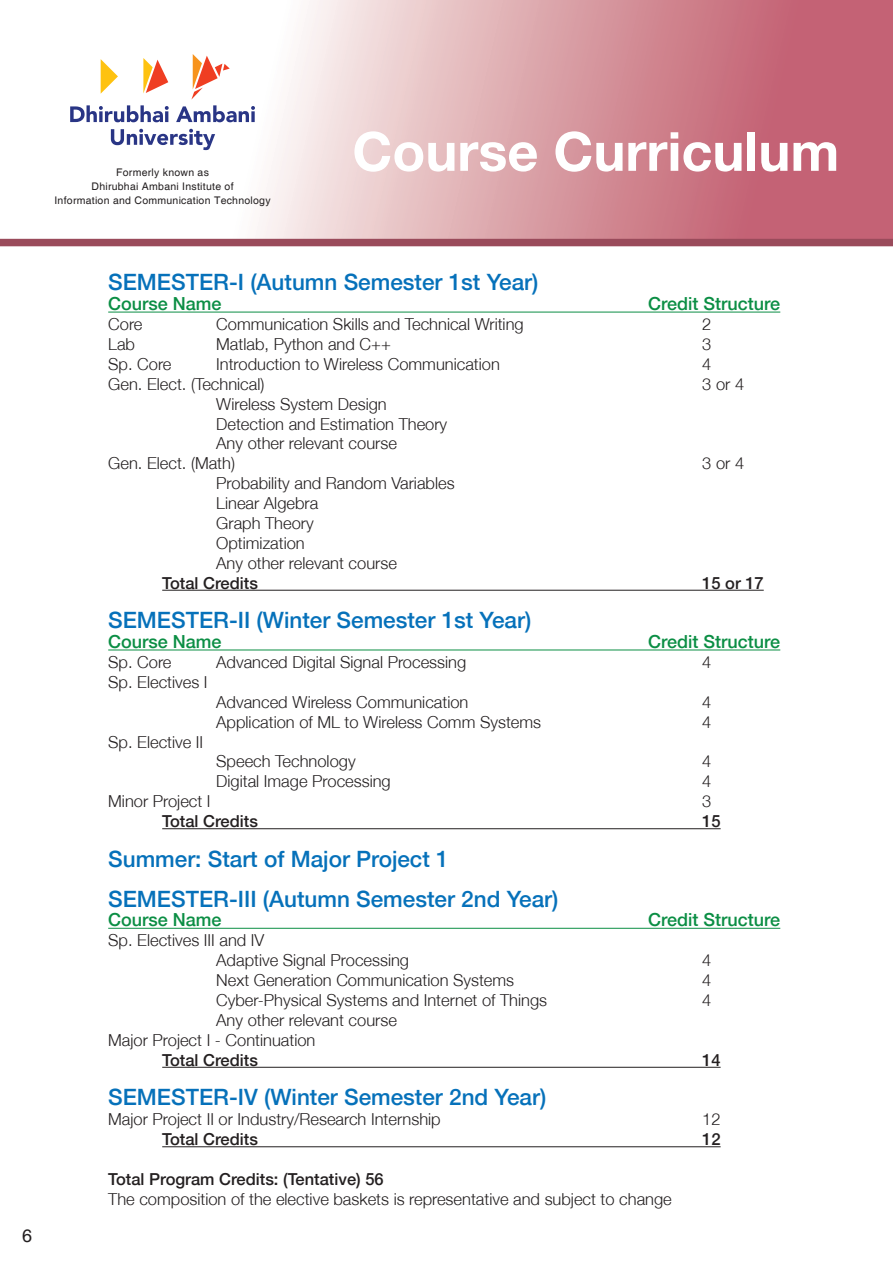
<style>
.page{position:relative;width:893px;height:1263px;background:#fff}
.page>*{position:absolute;margin:0;border:0;box-sizing:border-box;transform-origin:0 0}
.t1{font:700 54px "Helvetica Neue";color:#fff}
.t2{font:500 22.5px "Helvetica Neue";color:#0671ba}
.t3{font:500 18px "Helvetica Neue";color:#0b8e44}
.t4{font:18px "Helvetica";color:#231f20}
.t5{font:300 16.5px "Helvetica Neue";color:#231f20}
.t6{font:500 16.5px "Helvetica Neue";color:#231f20}
.t7{font:10.5px/14px "Helvetica";letter-spacing:.025em;color:#231f20;text-align:center}
</style>
<div class="page">
<svg style="left:0;top:0;width:893px;height:239px"></svg>
<div style="left:0;top:239px;width:893px;height:7px;background:#9a4b5b"></div>
<svg style="left:143px;top:58px;width:25px;height:35px"></svg>
<svg style="left:101px;top:59px;width:17px;height:35px"></svg>
<svg style="left:70px;top:105px;width:99px;height:17px"></svg>
<svg style="left:111px;top:129px;width:104px;height:21px"></svg>
<svg style="left:176px;top:54px;width:79px;height:68px"></svg>
<hr style="left:108px;top:312px;width:672px;height:1px;background:#0b8e44">
<hr style="left:162px;top:590px;width:602px;height:1px;background:#231f20">
<hr style="left:108px;top:649px;width:672px;height:1px;background:#0b8e44">
<hr style="left:162px;top:828px;width:559px;height:1px;background:#231f20">
<hr style="left:108px;top:928px;width:672px;height:1px;background:#0b8e44">
<hr style="left:162px;top:1067px;width:559px;height:1px;background:#231f20">
<hr style="left:162px;top:1146px;width:559px;height:1px;background:#231f20">
<p class="t7" style="left:54px;top:166px;width:218px">Formerly known as<br>Dhirubhai Ambani Institute of<br>Information and Communication Technology</p>
<p class="t1" style="left:352px;top:118px;width:488px">Course Curriculum</p>
<p class="t4" style="left:22px;top:1225px;width:12px">6</p>
<p class="t2" style="left:108px;top:269px;width:432px">SEMESTER-I (Autumn Semester 1st Year)</p>
<p class="t3" style="left:108px;top:293px;width:115px">Course Name</p>
<p class="t3" style="left:648px;top:293px;width:134px">Credit Structure</p>
<p class="t5" style="left:108px;top:314px;width:36px">Core</p>
<p class="t5" style="left:216px;top:314px;width:309px">Communication Skills and Technical Writing</p>
<p class="t5" style="left:702px;top:314px;width:11px">2</p>
<p class="t5" style="left:108px;top:334px;width:28px">Lab</p>
<p class="t5" style="left:216px;top:334px;width:176px">Matlab, Python and C++</p>
<p class="t5" style="left:702px;top:334px;width:11px">3</p>
<p class="t5" style="left:108px;top:354px;width:65px">Sp. Core</p>
<p class="t5" style="left:216px;top:354px;width:285px">Introduction to Wireless Communication</p>
<p class="t5" style="left:702px;top:354px;width:11px">4</p>
<p class="t5" style="left:108px;top:374px;width:158px">Gen. Elect. (Technical)</p>
<p class="t5" style="left:702px;top:374px;width:43px">3 or 4</p>
<p class="t5" style="left:216px;top:394px;width:172px">Wireless System Design</p>
<p class="t5" style="left:216px;top:414px;width:233px">Detection and Estimation Theory</p>
<p class="t5" style="left:216px;top:433px;width:182px">Any other relevant course</p>
<p class="t5" style="left:108px;top:453px;width:128px">Gen. Elect. (Math)</p>
<p class="t5" style="left:702px;top:453px;width:43px">3 or 4</p>
<p class="t5" style="left:216px;top:473px;width:240px">Probability and Random Variables</p>
<p class="t5" style="left:216px;top:493px;width:104px">Linear Algebra</p>
<p class="t5" style="left:216px;top:513px;width:99px">Graph Theory</p>
<p class="t5" style="left:216px;top:533px;width:90px">Optimization</p>
<p class="t5" style="left:216px;top:553px;width:182px">Any other relevant course</p>
<p class="t6" style="left:162px;top:573px;width:97px">Total Credits</p>
<p class="t6" style="left:702px;top:573px;width:63px">15 or 17</p>
<p class="t2" style="left:108px;top:607px;width:425px">SEMESTER-II (Winter Semester 1st Year)</p>
<p class="t3" style="left:108px;top:631px;width:115px">Course Name</p>
<p class="t3" style="left:648px;top:631px;width:134px">Credit Structure</p>
<p class="t5" style="left:108px;top:652px;width:65px">Sp. Core</p>
<p class="t5" style="left:216px;top:652px;width:252px">Advanced Digital Signal Processing</p>
<p class="t5" style="left:702px;top:652px;width:11px">4</p>
<p class="t5" style="left:108px;top:672px;width:101px">Sp. Electives I</p>
<p class="t5" style="left:216px;top:692px;width:254px">Advanced Wireless Communication</p>
<p class="t5" style="left:702px;top:692px;width:11px">4</p>
<p class="t5" style="left:216px;top:712px;width:326px">Application of ML to Wireless Comm Systems</p>
<p class="t5" style="left:702px;top:712px;width:11px">4</p>
<p class="t5" style="left:108px;top:732px;width:97px">Sp. Elective II</p>
<p class="t5" style="left:216px;top:751px;width:141px">Speech Technology</p>
<p class="t5" style="left:702px;top:751px;width:11px">4</p>
<p class="t5" style="left:216px;top:771px;width:176px">Digital Image Processing</p>
<p class="t5" style="left:702px;top:771px;width:11px">4</p>
<p class="t5" style="left:108px;top:791px;width:104px">Minor Project I</p>
<p class="t5" style="left:702px;top:791px;width:11px">3</p>
<p class="t6" style="left:162px;top:811px;width:97px">Total Credits</p>
<p class="t6" style="left:702px;top:811px;width:20px">15</p>
<p class="t2" style="left:108px;top:845px;width:342px">Summer: Start of Major Project 1</p>
<p class="t2" style="left:108px;top:885px;width:452px">SEMESTER-III (Autumn Semester 2nd Year)</p>
<p class="t3" style="left:108px;top:909px;width:115px">Course Name</p>
<p class="t3" style="left:648px;top:909px;width:134px">Credit Structure</p>
<p class="t5" style="left:108px;top:930px;width:158px">Sp. Electives III and IV</p>
<p class="t5" style="left:216px;top:950px;width:194px">Adaptive Signal Processing</p>
<p class="t5" style="left:702px;top:950px;width:11px">4</p>
<p class="t5" style="left:216px;top:970px;width:299px">Next Generation Communication Systems</p>
<p class="t5" style="left:702px;top:970px;width:11px">4</p>
<p class="t5" style="left:216px;top:990px;width:332px">Cyber-Physical Systems and Internet of Things</p>
<p class="t5" style="left:702px;top:990px;width:11px">4</p>
<p class="t5" style="left:216px;top:1010px;width:182px">Any other relevant course</p>
<p class="t5" style="left:108px;top:1030px;width:209px">Major Project I - Continuation</p>
<p class="t6" style="left:162px;top:1050px;width:97px">Total Credits</p>
<p class="t6" style="left:702px;top:1050px;width:20px">14</p>
<p class="t2" style="left:108px;top:1084px;width:440px">SEMESTER-IV (Winter Semester 2nd Year)</p>
<p class="t5" style="left:108px;top:1109px;width:334px">Major Project II or Industry/Research Internship</p>
<p class="t5" style="left:702px;top:1109px;width:20px">12</p>
<p class="t6" style="left:162px;top:1129px;width:97px">Total Credits</p>
<p class="t6" style="left:702px;top:1129px;width:20px">12</p>
<p class="t6" style="left:108px;top:1169px;width:277px">Total Program Credits: (Tentative) 56</p>
<p class="t5" style="left:108px;top:1189px;width:565px">The composition of the elective baskets is representative and subject to change</p>
</div>
